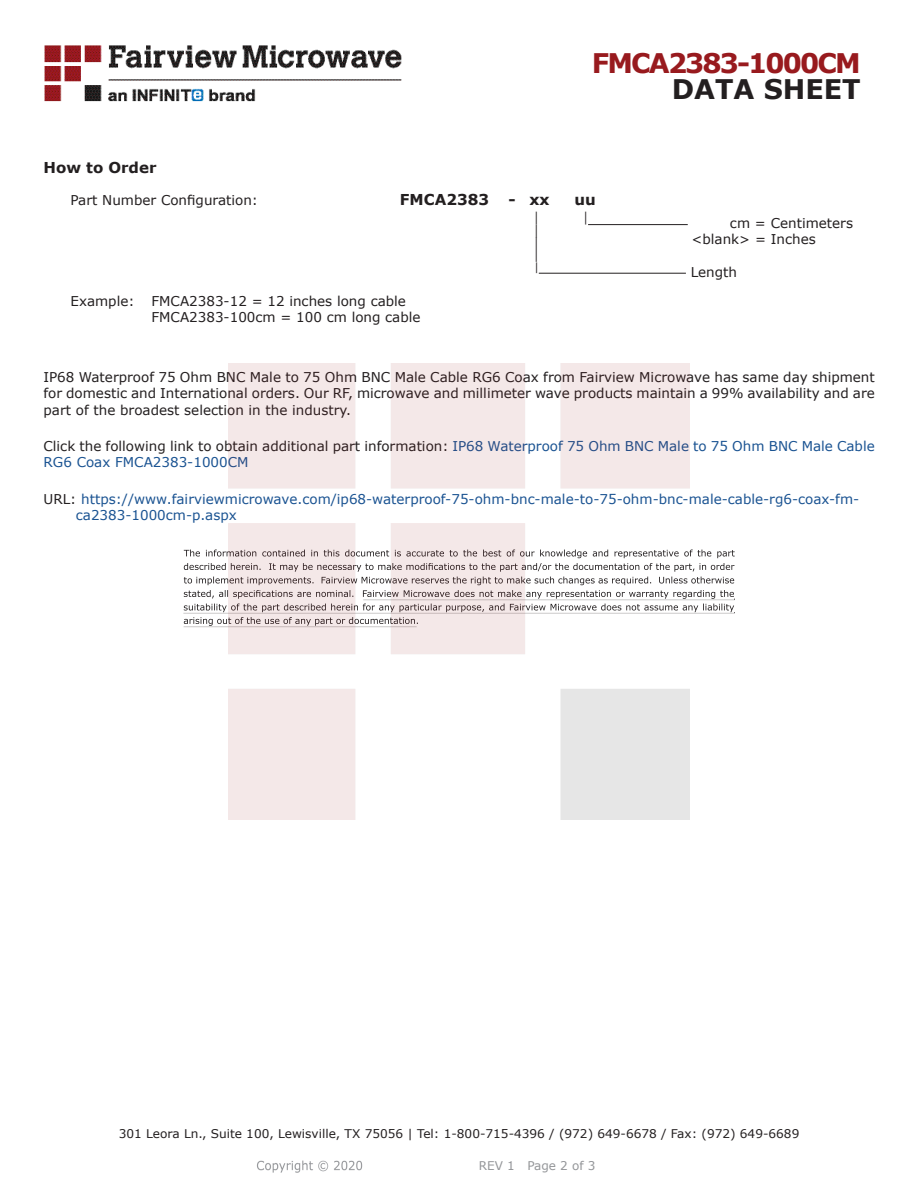
<style>
.page{position:relative;width:918px;height:1188px;background:#fff}
.page>*{position:absolute;margin:0;border:0;box-sizing:border-box;transform-origin:0 0}
.FM{font:700 27px "Verdana";letter-spacing:-.07em;color:#981a1e}
.t1{font:700 27px "Verdana";color:#231f20}
.Specs_Para{font:25.8px "Verdana";color:#231f20;scale:.39 1}
.Specs_Para-2{font:700 15px "Verdana";color:#231f20}
.Head1_for_Compliance{font:700 15px "Verdana";color:#231f20}
.Web_Description_Para{font:13.5px/16.2px "Verdana";color:#231f20;text-align:justify}
.URL_para{font:13.5px/16.2px "Verdana";color:#1a5392}
.Specs_Para-3{font:13.5px "Verdana";color:#231f20}
.Web_Description_Para-2{font:13.5px/16.2px "Verdana";color:#1a5392}
.Specs_Para-4{font:13.5px "Verdana";color:#231f20;scale:.75 1}
.t2{font:12px "Verdana";color:#231f20}
.REV_Info{font:12px "Verdana";color:#939598}
.Specs_Para-5{font:11.25px "Verdana";color:#231f20;scale:.86 1}
.s1{color:#231f20}
</style>
<div class="page">
<hr style="left:588px;top:224px;width:100px;height:1px;background:#231f20">
<hr style="left:539px;top:273px;width:147px;height:1px;background:#231f20">
<svg style="left:184px;top:550px;width:551px;height:76px"></svg>
<hr style="left:363px;top:599px;width:372px;height:1px;background:#231f20">
<hr style="left:183px;top:613px;width:551px;height:1px;background:#231f20">
<hr style="left:184px;top:626px;width:233px;height:1px;background:#231f20">
<img style="left:257px;top:1160px;width:106px;height:13px">
<img style="left:228px;top:364px;width:462px;height:456px">
<img style="left:44px;top:45px;width:358px;height:57px">
<p class="FM" style="left:592px;top:44px;width:270px">FMCA2383-1000CM</p>
<p class="t1" style="left:672px;top:70px;width:191px">DATA SHEET</p>
<p class="Head1_for_Compliance" style="left:44px;top:157px;width:115px">How to Order</p>
<p class="Specs_Para-3" style="left:70px;top:191px;width:189px">Part Number Configuration:</p>
<p class="Specs_Para-2" style="left:400px;top:189px;width:91px">FMCA2383</p>
<p class="Specs_Para-2" style="left:509px;top:189px;width:43px">- xx</p>
<p class="Specs_Para-2" style="left:575px;top:189px;width:23px">uu</p>
<p class="Specs_Para-4" style="left:534px;top:208px;width:8px">|</p>
<p class="Specs_Para-4" style="left:584px;top:208px;width:8px">|</p>
<p class="Specs_Para-3" style="left:730px;top:214px;width:125px">cm = Centimeters</p>
<p class="Specs_Para-4" style="left:534px;top:221px;width:8px">|</p>
<p class="Specs_Para-3" style="left:692px;top:230px;width:126px">&lt;blank&gt; = Inches</p>
<p class="Specs_Para" style="left:534px;top:230px;width:13px">|</p>
<p class="Specs_Para-5" style="left:534px;top:259px;width:7px">|</p>
<p class="Specs_Para-3" style="left:691px;top:262px;width:48px">Length</p>
<p class="Specs_Para-3" style="left:70px;top:292px;width:66px">Example:</p>
<p class="Specs_Para-3" style="left:152px;top:292px;width:256px">FMCA2383-12 = 12 inches long cable</p>
<p class="Specs_Para-3" style="left:152px;top:308px;width:271px">FMCA2383-100cm = 100 cm long cable</p>
<p class="Web_Description_Para" style="left:44px;top:369px;width:833px">IP68 Waterproof 75 Ohm BNC Male to 75 Ohm BNC Male Cable RG6 Coax from Fairview Microwave has same day shipment for domestic and International orders. Our RF, microwave and millimeter wave products maintain a 99% availability and are part of the broadest selection in the industry.</p>
<p class="Web_Description_Para-2" style="left:44px;top:438px;width:833px"><span class="s1">Click the following link to obtain additional part information:</span> IP68 Waterproof 75 Ohm BNC Male to 75 Ohm BNC Male Cable<br>RG6 Coax FMCA2383-1000CM</p>
<p class="URL_para" style="left:76px;top:490px;width:785px;text-indent:-32px"><span class="s1">URL:</span> https://www.fairviewmicrowave.com/ip68-waterproof-75-ohm-bnc-male-to-75-ohm-bnc-male-cable-rg6-coax-fm&shy;ca2383-1000cm-p.aspx</p>
<p class="t2" style="left:119px;top:1125px;width:682px">301 Leora Ln., Suite 100, Lewisville, TX 75056 | Tel: 1-800-715-4396 / (972) 649-6678 / Fax: (972) 649-6689</p>
<p class="REV_Info" style="left:479px;top:1157px;width:118px">REV 1 Page 2 of 3</p>
</div>
